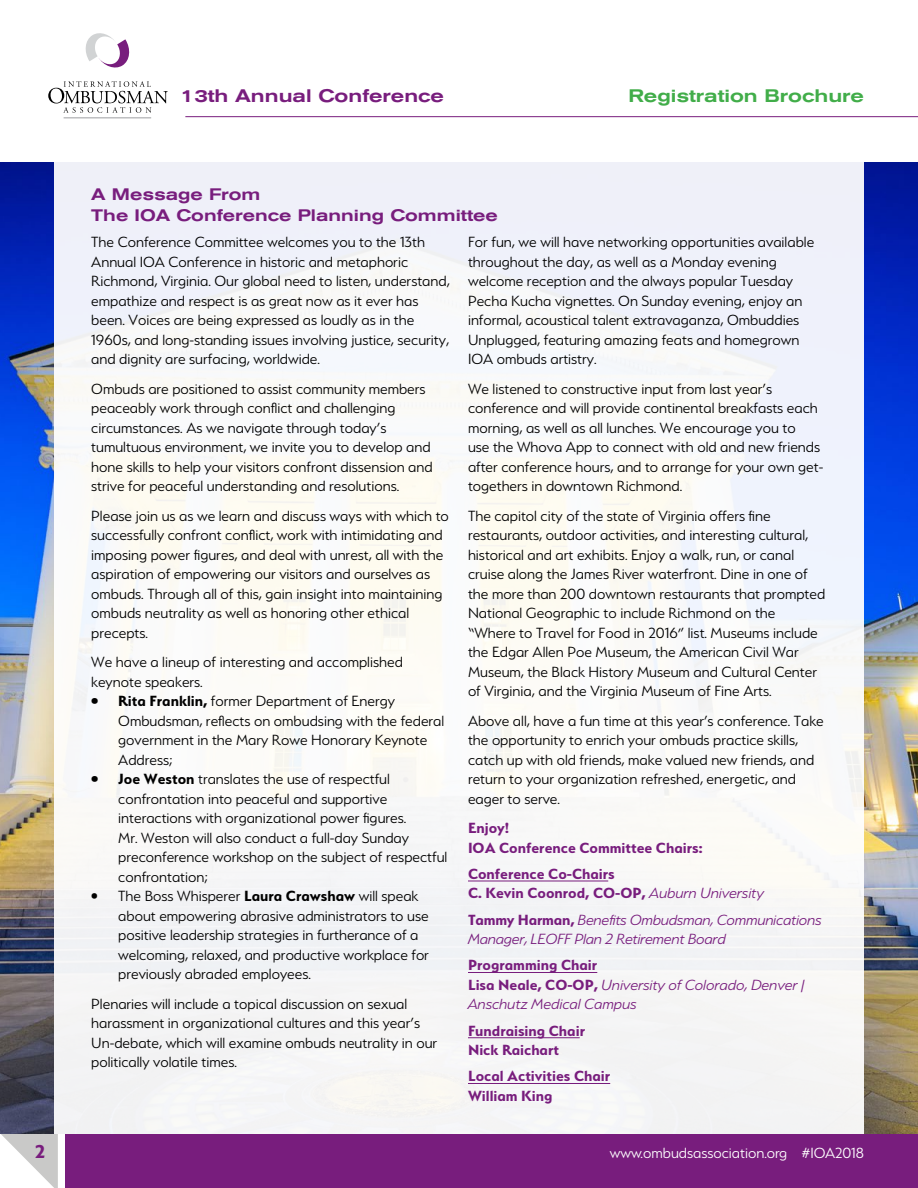
<style>
.page{position:relative;width:918px;height:1188px;background:#fff}
.page>*{position:absolute;margin:0;border:0;box-sizing:border-box;transform-origin:0 0}
.t1{font:700 21px "Serenity";color:#781d7d}
.t2{font:500 expanded 18px "Akzidenz Grotesk BE";color:#781d7d}
.t3{font:500 expanded 18px "Akzidenz Grotesk BE";color:#41ad49}
.t4{font:300 16.5px/19.5px "Serenity";color:#000}
.t5{font:italic 300 16.5px/19.5px "Serenity";letter-spacing:-.01em;color:#781d7d}
.t6{font:700 16.5px/19.5px "Serenity";color:#781d7d}
.t7{font:500 expanded 16.5px/21px "Akzidenz Grotesk BE";color:#781d7d}
.t8{font:300 16.5px "Serenity";color:#fff}
.s1{font-weight:700}
.s2{font-weight:300;font-style:italic}
.s3{font-weight:700;font-style:normal}
</style>
<div class="page">
<div style="left:65px;top:1134px;width:853px;height:54px;background:#781d7d"></div>
<svg style="left:1px;top:1134px;width:57px;height:54px"></svg>
<svg style="left:48px;top:81px;width:120px;height:32px"></svg>
<hr style="left:64px;top:118px;width:87px;height:1px;background:#9d9fa2">
<svg style="left:85px;top:33px;width:45px;height:35px"></svg>
<hr style="left:185px;top:116px;width:733px;height:1px;background:#781d7d">
<img style="left:0;top:162px;width:918px;height:972px">
<div style="left:54px;top:162px;width:810px;height:972px;background:#f7f8f8"></div>
<hr style="left:468px;top:881px;width:140px;height:1px;background:#781d7d">
<hr style="left:468px;top:972px;width:129px;height:1px;background:#781d7d">
<hr style="left:468px;top:1037px;width:112px;height:1px;background:#781d7d">
<hr style="left:468px;top:1083px;width:142px;height:1px;background:#781d7d">
<p class="t2" style="left:181px;top:84px;width:265px">13th Annual Conference</p>
<p class="t3" style="left:628px;top:84px;width:237px">Registration Brochure</p>
<p class="t7" style="left:91px;top:184px;width:408px">A Message From<br>The IOA Conference Planning Committee</p>
<p class="t4" style="left:91px;top:232px;width:360px">The Conference Committee welcomes you to the 13th Annual IOA Conference in historic and metaphoric Richmond, Virginia. Our global need to listen, understand, empathize and respect is as great now as it ever has been. Voices are being expressed as loudly as in the 1960s, and long-standing issues involving justice, security, and dignity are surfacing, worldwide.</p>
<p class="t4" style="left:91px;top:379px;width:343px">Ombuds are positioned to assist community members peaceably work through conflict and challenging circumstances. As we navigate through today’s tumultuous environment, we invite you to develop and hone skills to help your visitors confront dissension and strive for peaceful understanding and resolutions.</p>
<p class="t4" style="left:91px;top:506px;width:359px">Please join us as we learn and discuss ways with which to successfully confront conflict, work with intimidating and imposing power figures, and deal with unrest, all with the aspiration of empowering our visitors and ourselves as ombuds. Through all of this, gain insight into maintaining ombuds neutrality as well as honoring other ethical precepts.</p>
<p class="t4" style="left:91px;top:652px;width:313px">We have a lineup of interesting and accomplished keynote speakers.</p>
<p class="t4" style="left:118px;top:691px;width:328px;text-indent:-27px"><span class="s1">• Rita Franklin,</span> former Department of Energy Ombudsman, reflects on ombudsing with the federal government in the Mary Rowe Honorary Keynote Address;</p>
<p class="t4" style="left:118px;top:769px;width:331px;text-indent:-27px"><span class="s1">• Joe Weston</span> translates the use of respectful confrontation into peaceful and supportive interactions with organizational power figures.<br>Mr. Weston will also conduct a full-day Sunday preconference workshop on the subject of respectful confrontation;</p>
<p class="t4" style="left:118px;top:886px;width:312px;text-indent:-27px">• The Boss Whisperer <span class="s1">Laura Crawshaw</span> will speak about empowering abrasive administrators to use positive leadership strategies in furtherance of a welcoming, relaxed, and productive workplace for previously abraded employees.</p>
<p class="t4" style="left:91px;top:994px;width:348px">Plenaries will include a topical discussion on sexual harassment in organizational cultures and this year’s Un-debate, which will examine ombuds neutrality in our politically volatile times.</p>
<p class="t4" style="left:468px;top:232px;width:348px">For fun, we will have networking opportunities available throughout the day, as well as a Monday evening welcome reception and the always popular Tuesday Pecha Kucha vignettes. On Sunday evening, enjoy an informal, acoustical talent extravaganza, Ombuddies Unplugged, featuring amazing feats and homegrown IOA ombuds artistry.</p>
<p class="t4" style="left:468px;top:379px;width:357px">We listened to constructive input from last year’s conference and will provide continental breakfasts each morning, as well as all lunches. We encourage you to<br>use the Whova App to connect with old and new friends after conference hours, and to arrange for your own get&shy;togethers in downtown Richmond.</p>
<p class="t4" style="left:468px;top:506px;width:359px">The capitol city of the state of Virginia offers fine restaurants, outdoor activities, and interesting cultural, historical and art exhibits. Enjoy a walk, run, or canal cruise along the James River waterfront. Dine in one of the more than 200 downtown restaurants that prompted National Geographic to include Richmond on the “Where to Travel for Food in 2016” list. Museums include the Edgar Allen Poe Museum, the American Civil War Museum, the Black History Museum and Cultural Center of Virginia, and the Virginia Museum of Fine Arts.</p>
<p class="t4" style="left:468px;top:711px;width:357px">Above all, have a fun time at this year’s conference. Take the opportunity to enrich your ombuds practice skills, catch up with old friends, make valued new friends, and return to your organization refreshed, energetic, and eager to serve.</p>
<p class="t6" style="left:468px;top:818px;width:236px">Enjoy!<br>IOA Conference Committee Chairs:</p>
<p class="t6" style="left:468px;top:864px;width:298px">Conference Co-Chairs<br>C. Kevin Coonrod, CO-OP, <span class="s2">Auburn University</span></p>
<p class="t5" style="left:468px;top:910px;width:355px"><span class="s3">Tammy Harman,</span> Benefits Ombudsman, Communications<br>Manager, LEOFF Plan 2 Retirement Board</p>
<p class="t5" style="left:468px;top:956px;width:338px"><span class="s3">Programming Chair<br>Lisa Neale, CO-OP,</span> University of Colorado, Denver |<br>Anschutz Medical Campus</p>
<p class="t6" style="left:468px;top:1021px;width:119px">Fundraising Chair<br>Nick Raichart</p>
<p class="t6" style="left:468px;top:1066px;width:144px">Local Activities Chair<br>William King</p>
<p class="t1" style="left:35px;top:1139px;width:12px">2</p>
<p class="t8" style="left:610px;top:1144px;width:256px">www.ombudsassociation.org #IOA2018</p>
</div>
